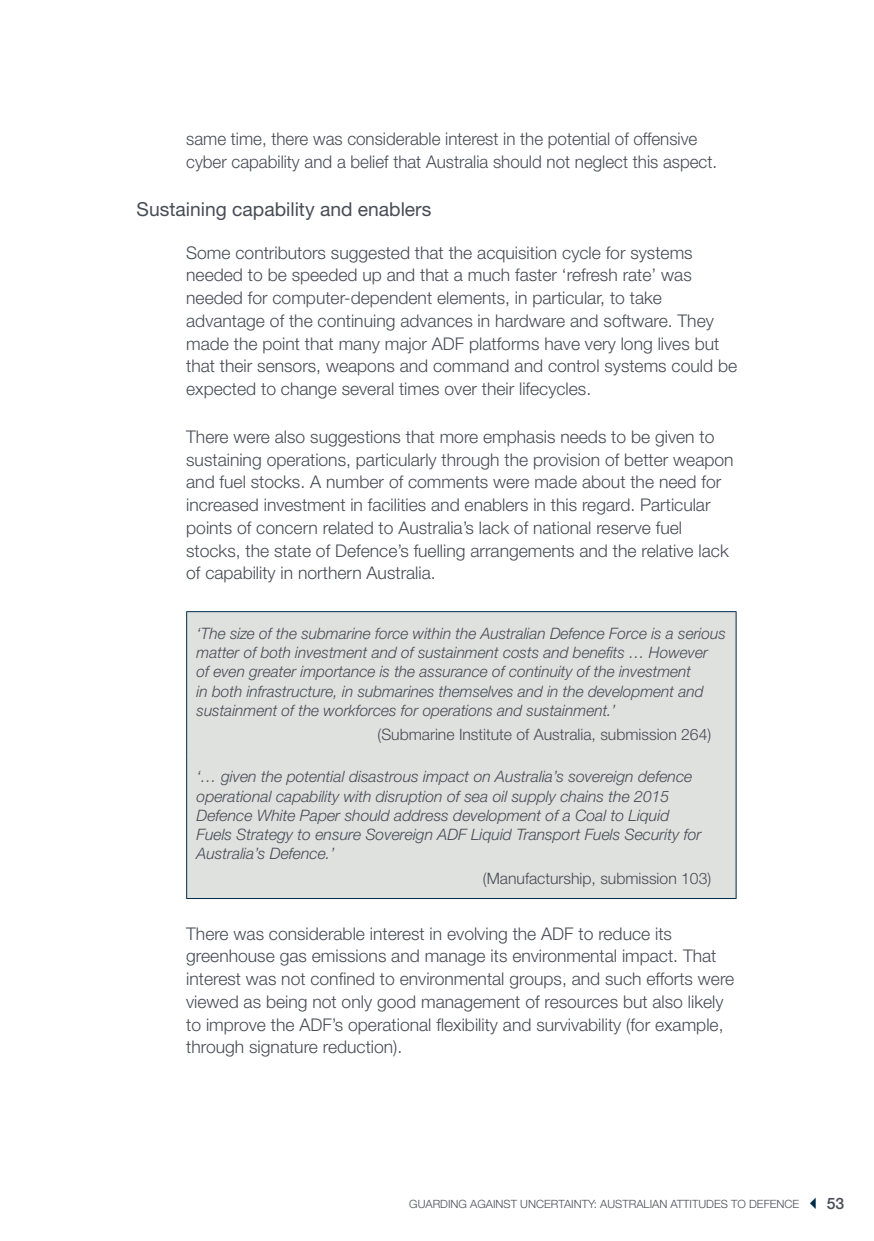
<style>
.page{position:relative;width:874px;height:1241px;background:#fff}
.page>*{position:absolute;margin:0;border:0;box-sizing:border-box;transform-origin:0 0}
.t1{font:19.25px "Helvetica Neue LT";color:#474c55}
.Body{font:300 17.5px/22.8px "Helvetica Neue LT";color:#474c55}
.quote{font:italic 300 15.75px/19.2px "Helvetica Neue LT";color:#474c55}
.quote_byline{font:300 15.75px "Helvetica Neue LT";color:#474c55}
.t2{font:500 15.75px "Helvetica Neue LT";color:#474c55}
.t3{font:300 11.38px "Helvetica Neue LT";color:#474c55}
</style>
<div class="page">
<div style="left:187px;top:612px;width:548px;height:285px;background:#dfe1df"></div>
<hr style="left:186px;top:611px;width:550px;height:1px;background:#002b49">
<hr style="left:186px;top:612px;width:1px;height:143px;background:#002b49">
<hr style="left:735px;top:612px;width:1px;height:143px;background:#002b49">
<hr style="left:186px;top:755px;width:1px;height:142px;background:#002b49">
<hr style="left:735px;top:755px;width:1px;height:142px;background:#002b49">
<hr style="left:186px;top:897px;width:550px;height:1px;background:#002b49">
<p class="Body" style="left:186px;top:127px;width:532px">same time, there was considerable interest in the potential of offensive cyber capability and a belief that Australia should not neglect this aspect.</p>
<h2 class="t1" style="left:136px;top:198px;width:296px">Sustaining capability and enablers</h2>
<p class="Body" style="left:186px;top:240px;width:552px">Some contributors suggested that the acquisition cycle for systems needed to be speeded up and that a much faster ‘refresh rate’ was needed for computer-dependent elements, in particular, to take advantage of the continuing advances in hardware and software. They made the point that many major ADF platforms have very long lives but that their sensors, weapons and command and control systems could be expected to change several times over their lifecycles.</p>
<p class="Body" style="left:186px;top:425px;width:548px">There were also suggestions that more emphasis needs to be given to sustaining operations, particularly through the provision of better weapon and fuel stocks. A number of comments were made about the need for increased investment in facilities and enablers in this regard. Particular points of concern related to Australia’s lack of national reserve fuel stocks, the state of Defence’s fuelling arrangements and the relative lack of capability in northern Australia.</p>
<p class="quote" style="left:196px;top:623px;width:530px">‘The size of the submarine force within the Australian Defence Force is a serious matter of both investment and of sustainment costs and benefits … However<br>of even greater importance is the assurance of continuity of the investment<br>in both infrastructure, in submarines themselves and in the development and sustainment of the workforces for operations and sustainment.’</p>
<p class="quote_byline" style="left:377px;top:724px;width:335px">(Submarine Institute of Australia, submission 264)</p>
<p class="quote" style="left:196px;top:766px;width:506px">‘… given the potential disastrous impact on Australia’s sovereign defence operational capability with disruption of sea oil supply chains the 2015<br>Defence White Paper should address development of a Coal to Liquid Fuels Strategy to ensure Sovereign ADF Liquid Transport Fuels Security for Australia’s Defence.’</p>
<p class="quote_byline" style="left:482px;top:868px;width:230px">(Manufacturship, submission 103)</p>
<p class="Body" style="left:186px;top:921px;width:549px">There was considerable interest in evolving the ADF to reduce its greenhouse gas emissions and manage its environmental impact. That interest was not confined to environmental groups, and such efforts were viewed as being not only good management of resources but also likely to improve the ADF’s operational flexibility and survivability (for example, through signature reduction).</p>
<p class="t3" style="left:409px;top:1196px;width:391px">GUARDING AGAINST UNCERTAINTY: AUSTRALIAN ATTITUDES TO DEFENCE</p>
<p class="t2" style="left:826px;top:1193px;width:19px">53</p>
</div>
